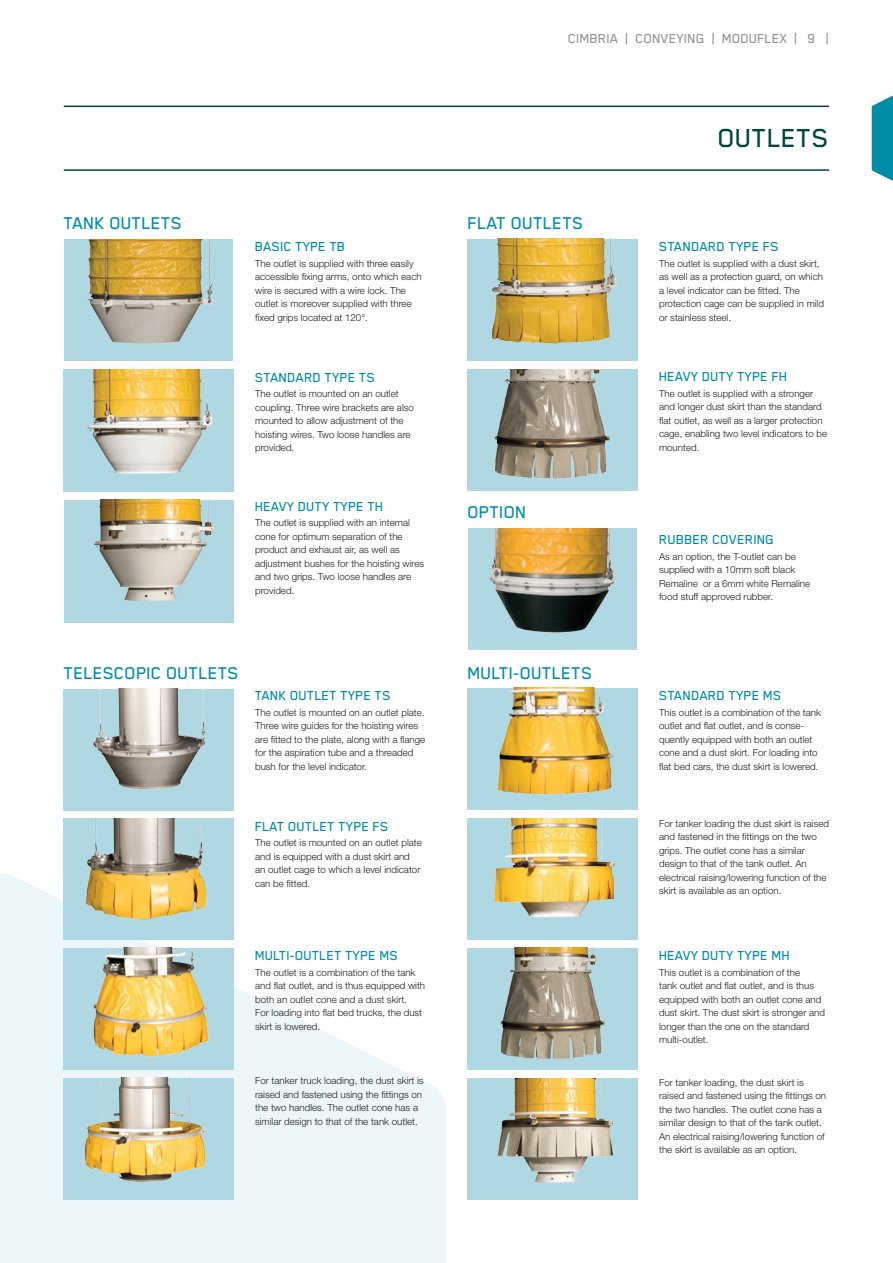
<style>
.page{position:relative;width:893px;height:1263px;background:#fff}
.page>*{position:absolute;margin:0;border:0;box-sizing:border-box;transform-origin:0 0}
.CB_Head_20_20{font:500 30px "Blender";color:#004839}
.CB_Head_13_13{font:500 19.65px "Blender";color:#008da8}
.CB_Head_10_10{font:500 15px "Blender";color:#008da8}
.t1{font:500 15px "Blender";color:#939598}
.CB_Text_6_5_9{font:300 9.75px/13.5px "Helvetica Neue";color:#231f20}
.CB_Head_10_10-2{font:300 9.75px/13.5px "Helvetica Neue";color:#231f20}
</style>
<div class="page">
<svg style="left:0;top:873px;width:446px;height:390px;fill:#edf6f8"></svg>
<hr style="left:64px;top:106px;width:765px;height:1px;background:#004839">
<svg style="left:872px;top:96px;width:21px;height:85px"></svg>
<hr style="left:64px;top:169px;width:765px;height:2px;background:#004839">
<img style="left:64px;top:240px;width:169px;height:121px">
<img style="left:64px;top:369px;width:170px;height:123px">
<img style="left:64px;top:500px;width:170px;height:122px">
<img style="left:468px;top:239px;width:170px;height:121px">
<img style="left:468px;top:369px;width:170px;height:122px">
<img style="left:468px;top:688px;width:170px;height:122px">
<img style="left:468px;top:818px;width:170px;height:122px">
<img style="left:468px;top:948px;width:170px;height:121px">
<img style="left:468px;top:1078px;width:170px;height:121px">
<img style="left:64px;top:1078px;width:170px;height:121px">
<img style="left:64px;top:948px;width:170px;height:121px">
<img style="left:64px;top:689px;width:170px;height:121px">
<img style="left:64px;top:818px;width:170px;height:122px">
<img style="left:468px;top:528px;width:169px;height:121px">
<p class="CB_Head_13_13" style="left:64px;top:213px;width:120px">TANK OUTLETS</p>
<p class="CB_Head_10_10" style="left:255px;top:238px;width:92px">BASIC TYPE TB</p>
<p class="CB_Text_6_5_9" style="left:255px;top:256px;width:168px">The outlet is supplied with three easily accessible fixing arms, onto which each wire is secured with a wire lock. The outlet is moreover supplied with three fixed grips located at 120°.</p>
<p class="CB_Head_10_10" style="left:255px;top:369px;width:122px">STANDARD TYPE TS</p>
<p class="CB_Text_6_5_9" style="left:255px;top:387px;width:160px">The outlet is mounted on an outlet coupling. Three wire brackets are also mounted to allow adjustment of the hoisting wires. Two loose handles are provided.</p>
<p class="CB_Head_10_10" style="left:255px;top:498px;width:130px">HEAVY DUTY TYPE TH</p>
<p class="CB_Text_6_5_9" style="left:255px;top:516px;width:171px">The outlet is supplied with an internal cone for optimum separation of the product and exhaust air, as well as adjustment bushes for the hoisting wires and two grips. Two loose handles are provided.</p>
<p class="CB_Head_13_13" style="left:64px;top:663px;width:177px">TELESCOPIC OUTLETS</p>
<p class="CB_Head_10_10" style="left:255px;top:687px;width:137px">TANK OUTLET TYPE TS</p>
<p class="CB_Text_6_5_9" style="left:255px;top:705px;width:172px">The outlet is mounted on an outlet plate.<br>Three wire guides for the hoisting wires are fitted to the plate, along with a flange for the aspiration tube and a threaded bush for the level indicator.</p>
<p class="CB_Head_10_10" style="left:255px;top:818px;width:135px">FLAT OUTLET TYPE FS</p>
<p class="CB_Text_6_5_9" style="left:255px;top:836px;width:168px">The outlet is mounted on an outlet plate and is equipped with a dust skirt and an outlet cage to which a level indicator can be fitted.</p>
<p class="CB_Head_10_10" style="left:255px;top:947px;width:145px">MULTI-OUTLET TYPE MS</p>
<p class="CB_Text_6_5_9" style="left:255px;top:965px;width:172px">The outlet is a combination of the tank and flat outlet, and is thus equipped with both an outlet cone and a dust skirt.<br>For loading into flat bed trucks, the dust skirt is lowered.</p>
<p class="CB_Text_6_5_9" style="left:255px;top:1073px;width:170px">For tanker truck loading, the dust skirt is raised and fastened using the fittings on the two handles. The outlet cone has a similar design to that of the tank outlet.</p>
<h3 class="t1" style="left:568px;top:30px;width:262px">CIMBRIA | CONVEYING | MODUFLEX | 9 |</h3>
<p class="CB_Head_13_13" style="left:468px;top:213px;width:118px">FLAT OUTLETS</p>
<p class="CB_Head_13_13" style="left:468px;top:502px;width:60px">OPTION</p>
<p class="CB_Head_13_13" style="left:468px;top:663px;width:126px">MULTI-OUTLETS</p>
<p class="CB_Head_20_20" style="left:718px;top:122px;width:112px">OUTLETS</p>
<p class="CB_Head_10_10" style="left:659px;top:238px;width:121px">STANDARD TYPE FS</p>
<p class="CB_Text_6_5_9" style="left:659px;top:256px;width:166px">The outlet is supplied with a dust skirt, as well as a protection guard, on which a level indicator can be fitted. The protection cage can be supplied in mild or stainless steel.</p>
<p class="CB_Head_10_10" style="left:659px;top:369px;width:130px">HEAVY DUTY TYPE FH</p>
<p class="CB_Text_6_5_9" style="left:659px;top:387px;width:170px">The outlet is supplied with a stronger and longer dust skirt than the standard flat outlet, as well as a larger protection cage, enabling two level indicators to be mounted.</p>
<p class="CB_Head_10_10" style="left:659px;top:531px;width:117px">RUBBER COVERING</p>
<p class="CB_Text_6_5_9" style="left:659px;top:549px;width:152px">As an option, the T-outlet can be supplied with a 10mm soft black<br>Remaline or a 6mm white Remaline food stuff approved rubber.</p>
<p class="CB_Head_10_10" style="left:659px;top:687px;width:124px">STANDARD TYPE MS</p>
<p class="CB_Text_6_5_9" style="left:659px;top:705px;width:163px">This outlet is a combination of the tank outlet and flat outlet, and is conse&shy;quently equipped with both an outlet cone and a dust skirt. For loading into flat bed cars, the dust skirt is lowered.</p>
<p class="CB_Text_6_5_9" style="left:659px;top:816px;width:171px">For tanker loading the dust skirt is raised and fastened in the fittings on the two grips. The outlet cone has a similar design to that of the tank outlet. An electrical raising/lowering function of the skirt is available as an option.</p>
<p class="CB_Head_10_10" style="left:659px;top:947px;width:133px">HEAVY DUTY TYPE MH</p>
<p class="CB_Head_10_10-2" style="left:659px;top:965px;width:167px">This outlet is a combination of the<br>tank outlet and flat outlet, and is thus equipped with both an outlet cone and dust skirt. The dust skirt is stronger and longer than the one on the standard multi-outlet.</p>
<p class="CB_Text_6_5_9" style="left:659px;top:1075px;width:169px">For tanker loading, the dust skirt is raised and fastened using the fittings on the two handles. The outlet cone has a similar design to that of the tank outlet.<br>An electrical raising/lowering function of the skirt is available as an option.</p>
</div>
